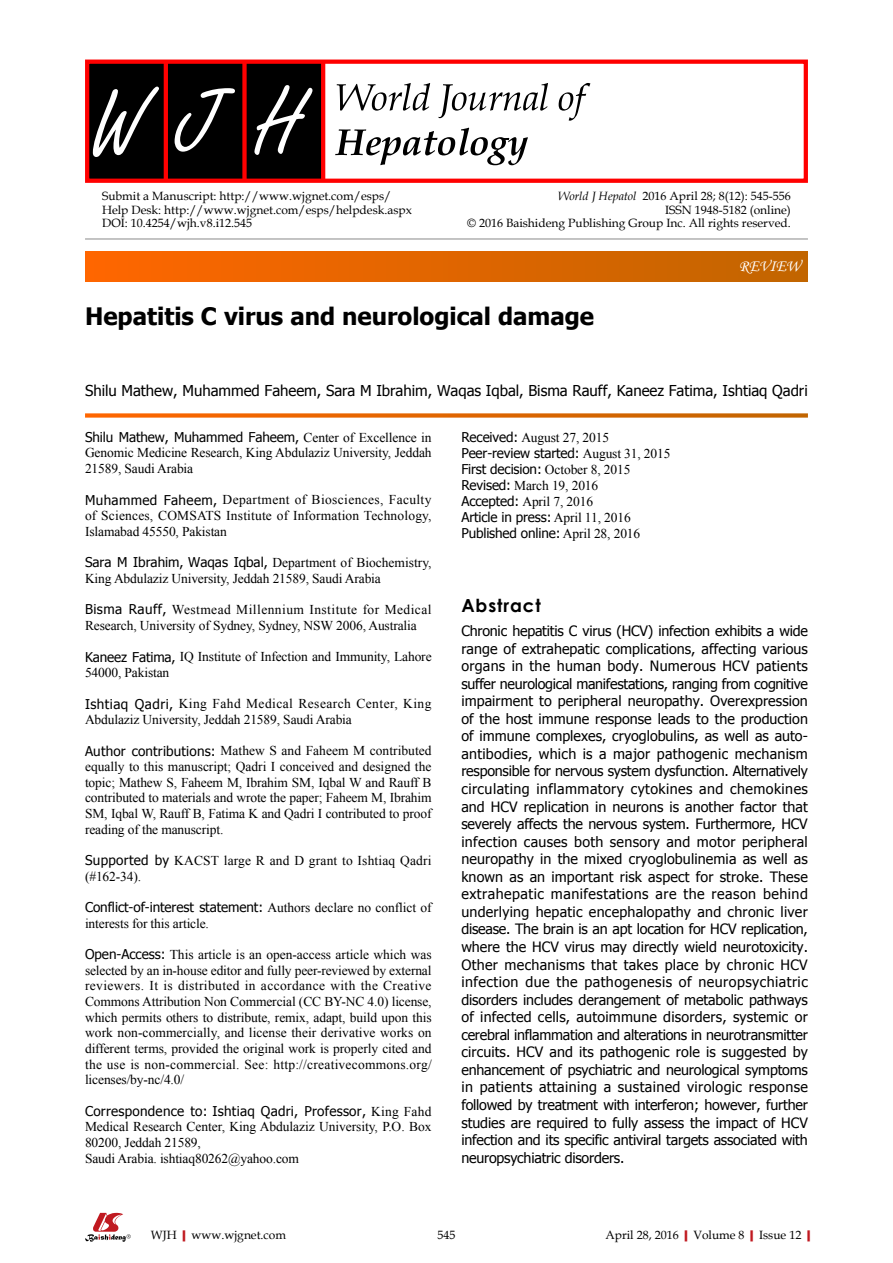
<style>
.page{position:relative;width:893px;height:1263px;background:#fff}
.page>*{position:absolute;margin:0;border:0;box-sizing:border-box;transform-origin:0 0}
.t1{font:700 24px "Tahoma";color:#000}
.t2{font:700 18px "Century Gothic";letter-spacing:.05em;color:#000}
.t3{font:16.5px "Monotype Corsiva";color:#fff}
.t4{font:15px "Tahoma";color:#000}
.t5{font:14.25px/17.5px "Tahoma";letter-spacing:-.015em;color:#000;text-align:justify}
.t6{font:13.5px/15.6px "Times New Roman";letter-spacing:-.01em;color:#000}
.t7{font:13.5px/16px "Tahoma";letter-spacing:-.01em;color:#000}
.t8{font:13.5px/15.6px "Times New Roman";letter-spacing:.01em;color:#000}
.t9{font:12px/13.5px "Book Antiqua";color:#000}
.s1{font-style:italic}
.s2{font-family:"Tahoma"}
.s3{font-family:"Times New Roman"}
.s4{font-weight:700;color:#c01920}
</style>
<div class="page">
<div style="left:85px;top:252px;width:723px;height:29px;background:linear-gradient(to right,#f60,#c16500)"></div>
<hr style="left:85px;top:239px;width:723px;height:1px;background:#898989">
<svg style="left:85px;top:413px;width:723px;height:5px;background:#e47c26"></svg>
<svg style="left:85px;top:1213px;width:46px;height:29px"></svg>
<div style="left:87px;top:61px;width:236px;height:121px;background:#000"></div>
<hr style="left:164px;top:61px;width:4px;height:121px;background:#f00">
<div style="left:242px;top:61px;width:5px;height:121px;background:#f00"></div>
<hr style="left:321px;top:61px;width:4px;height:121px;background:#f00">
<div style="left:85px;top:60px;width:723px;height:123px;border:4px solid #f00"></div>
<svg style="left:254px;top:85px;width:58px;height:70px"></svg>
<svg style="left:175px;top:88px;width:60px;height:64px"></svg>
<svg style="left:93px;top:87px;width:66px;height:70px"></svg>
<svg style="left:337px;top:83px;width:253px;height:38px"></svg>
<svg style="left:335px;top:128px;width:193px;height:37px"></svg>
<p class="t9" style="left:102px;top:189px;width:311px">Submit a Manuscript: http://www.wjgnet.com/esps/<br>Help Desk: http://www.wjgnet.com/esps/helpdesk.aspx<br>DOI: 10.4254/wjh.v8.i12.545</p>
<p class="t9" style="left:467px;top:189px;width:325px;text-align:right"><span class="s1">World J Hepatol</span> 2016 April 28; 8(12): 545-556<br>ISSN 1948-5182 (online)<br>© 2016 Baishideng Publishing Group Inc. All rights reserved.</p>
<p class="t3" style="left:739px;top:256px;width:63px">REVIEW</p>
<p class="t1" style="left:85px;top:299px;width:511px">Hepatitis C virus and neurological damage</p>
<p class="t4" style="left:85px;top:381px;width:724px">Shilu Mathew, Muhammed Faheem, Sara M Ibrahim, Waqas Iqbal, Bisma Rauff, Kaneez Fatima, Ishtiaq Qadri</p>
<p class="t6" style="left:85px;top:430px;width:348px;text-align:justify"><span class="s2">Shilu Mathew, Muhammed Faheem,</span> Center of Excellence in Genomic Medicine Research, King Abdulaziz University, Jeddah 21589, Saudi Arabia</p>
<p class="t6" style="left:85px;top:492px;width:348px;text-align:justify"><span class="s2">Muhammed Faheem,</span> Department of Biosciences, Faculty of Sciences, COMSATS Institute of Information Technology, Islamabad 45550, Pakistan</p>
<p class="t6" style="left:85px;top:554px;width:348px"><span class="s2">Sara M Ibrahim, Waqas Iqbal,</span> Department of Biochemistry,<br>King Abdulaziz University, Jeddah 21589, Saudi Arabia</p>
<p class="t6" style="left:85px;top:601px;width:348px"><span class="s2">Bisma Rauff,</span> Westmead Millennium Institute for Medical<br>Research, University of Sydney, Sydney, NSW 2006, Australia</p>
<p class="t6" style="left:85px;top:648px;width:348px"><span class="s2">Kaneez Fatima,</span> IQ Institute of Infection and Immunity, Lahore<br>54000, Pakistan</p>
<p class="t6" style="left:85px;top:695px;width:348px"><span class="s2">Ishtiaq Qadri,</span> King Fahd Medical Research Center, King<br>Abdulaziz University, Jeddah 21589, Saudi Arabia</p>
<p class="t6" style="left:85px;top:743px;width:348px;text-align:justify"><span class="s2">Author contributions:</span> Mathew S and Faheem M contributed equally to this manuscript; Qadri I conceived and designed the topic; Mathew S, Faheem M, Ibrahim SM, Iqbal W and Rauff B contributed to materials and wrote the paper; Faheem M, Ibrahim SM, Iqbal W, Rauff B, Fatima K and Qadri I contributed to proof reading of the manuscript.</p>
<p class="t8" style="left:85px;top:852px;width:348px"><span class="s2">Supported by</span> KACST large R and D grant to Ishtiaq Qadri (#162-34).</p>
<p class="t6" style="left:85px;top:900px;width:348px"><span class="s2">Conflict-of-interest statement:</span> Authors declare no conflict of interests for this article.</p>
<p class="t6" style="left:85px;top:946px;width:348px;text-align:justify"><span class="s2">Open-Access:</span> This article is an open-access article which was selected by an in-house editor and fully peer-reviewed by external reviewers. It is distributed in accordance with the Creative Commons Attribution Non Commercial (CC BY-NC 4.0) license, which permits others to distribute, remix, adapt, build upon this work non-commercially, and license their derivative works on different terms, provided the original work is properly cited and the use is non-commercial. See: http://creativecommons.org/ licenses/by-nc/4.0/</p>
<p class="t6" style="left:85px;top:1103px;width:348px"><span class="s2">Correspondence to: Ishtiaq Qadri, Professor,</span> King Fahd Medical Research Center, King Abdulaziz University, P.O. Box 80200, Jeddah 21589,<br>Saudi Arabia. ishtiaq80262@yahoo.com</p>
<p class="t7" style="left:461px;top:428px;width:211px">Received: <span class="s3">August 27, 2015<br></span>Peer-review started: <span class="s3">August 31, 2015<br></span>First decision: <span class="s3">October 8, 2015<br></span>Revised: <span class="s3">March 19, 2016<br></span>Accepted: <span class="s3">April 7, 2016<br></span>Article in press: <span class="s3">April 11, 2016<br></span>Published online: <span class="s3">April 28, 2016</span></p>
<p class="t2" style="left:461px;top:592px;width:81px">Abstract</p>
<p class="t5" style="left:461px;top:621px;width:348px">Chronic hepatitis C virus (HCV) infection exhibits a wide range of extrahepatic complications, affecting various organs in the human body. Numerous HCV patients suffer neurological manifestations, ranging from cognitive impairment to peripheral neuropathy. Overexpression of the host immune response leads to the production of immune complexes, cryoglobulins, as well as auto&shy;antibodies, which is a major pathogenic mechanism responsible for nervous system dysfunction. Alternatively circulating inflammatory cytokines and chemokines and HCV replication in neurons is another factor that severely affects the nervous system. Furthermore, HCV infection causes both sensory and motor peripheral neuropathy in the mixed cryoglobulinemia as well as known as an important risk aspect for stroke. These extrahepatic manifestations are the reason behind underlying hepatic encephalopathy and chronic liver disease. The brain is an apt location for HCV replication, where the HCV virus may directly wield neurotoxicity.<br>Other mechanisms that takes place by chronic HCV infection due the pathogenesis of neuropsychiatric disorders includes derangement of metabolic pathways of infected cells, autoimmune disorders, systemic or cerebral inflammation and alterations in neurotransmitter circuits. HCV and its pathogenic role is suggested by enhancement of psychiatric and neurological symptoms in patients attaining a sustained virologic response followed by treatment with interferon; however, further studies are required to fully assess the impact of HCV infection and its specific antiviral targets associated with neuropsychiatric disorders.</p>
<p class="t9" style="left:151px;top:1227px;width:137px">WJH<span class="s4">|</span>www.wjgnet.com</p>
<p class="t9" style="left:437px;top:1227px;width:19px">545</p>
<p class="t9" style="left:605px;top:1227px;width:212px">April 28, 2016<span class="s4">|</span>Volume 8<span class="s4">|</span>Issue 12<span class="s4">|</span></p>
</div>
